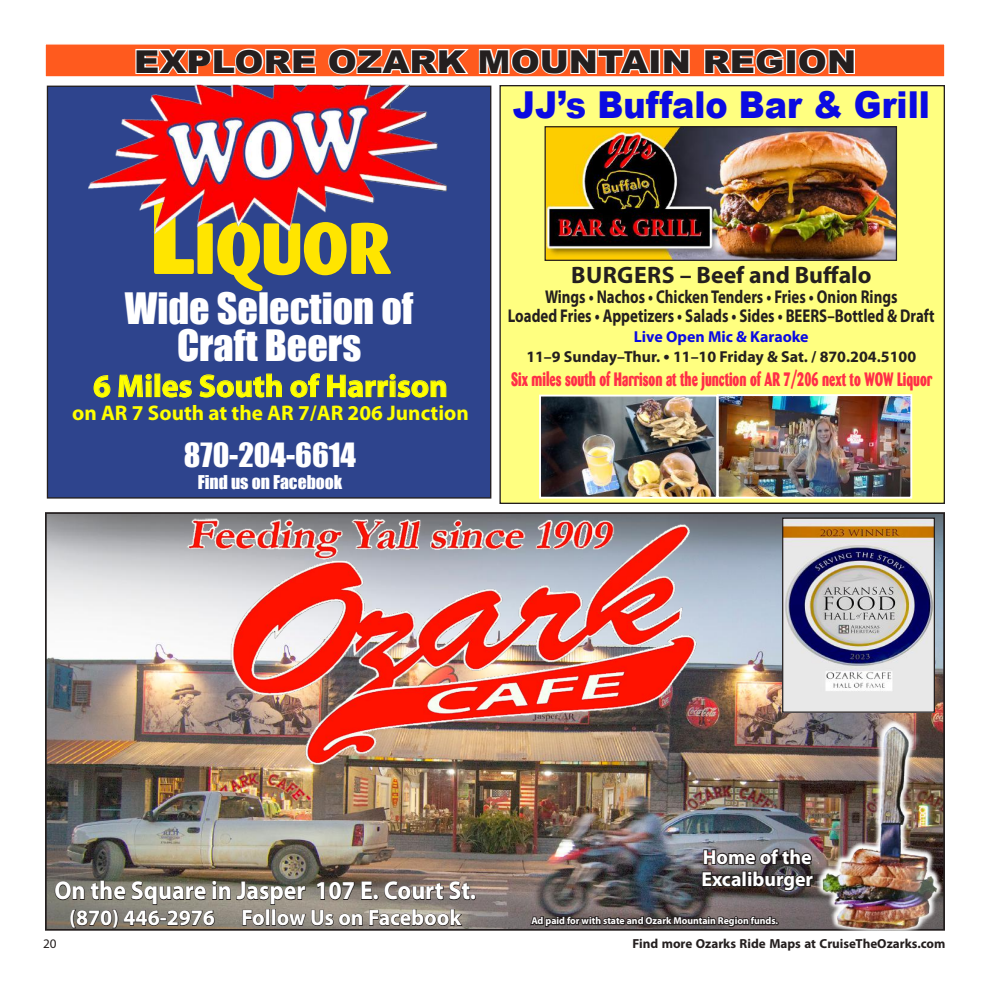
<style>
.page{position:relative;width:990px;height:990px;background:#fff}
.page>*{position:absolute;margin:0;border:0;box-sizing:border-box;transform-origin:0 0}
.t1{font:800 71.62px "Barmeno";color:#ffe500}
.t2{font:39.75px/37.1px "Impact";color:#fff;text-align:center}
.t3{font:900 37.12px "Arial";color:#0b0be1;scale:.9 1}
.t4{font:700 31.75px "Myriad Pro";color:#ff0}
.t5{font:900 31.5px "Arial";color:#241f1f;scale:1.11 1}
.t6{font:30.75px "Impact";color:#fff}
.t7{font:700 25.88px "Myriad Pro";color:#fff;scale:.93 1}
.t8{font:700 23.88px "Myriad Pro";color:#241f1f}
.t9{font:700 22.12px "Myriad Pro";color:#fff}
.t10{font:700 21.25px "Myriad Pro";color:#ff0}
.t11{font:700 20.38px/22.1px "Myriad Pro";color:#fff}
.t12{font:800 19.25px "Barmeno";color:#ff2f47;scale:.68 1}
.t13{font:700 18.5px/19.9px "Myriad Pro";color:#241f1f;text-align:center;scale:.8 1}
.t14{font:17.5px "Impact";color:#fff}
.t15{font:700 15.88px/19.9px "Myriad Pro";color:#241f1f;text-align:center}
.t16{font:700 13.12px "Myriad Pro";color:#241f1f}
.t17{font:13.12px "Myriad Pro";color:#241f1f}
.t18{font:700 10px "Myriad Pro";color:#fff}
.s1{font-size:102.38px}
.s2{color:#0b0be1}
.s3{font-size:18.5px}
</style>
<div class="page">
<div style="left:45px;top:43px;width:900px;height:35px;background:#ff5a1e;border:1px solid #fff"></div>
<svg style="left:135px;top:48px;width:181px;height:27px"></svg>
<svg style="left:328px;top:48px;width:141px;height:27px"></svg>
<svg style="left:478px;top:43px;width:174px;height:32px"></svg>
<div style="left:650px;top:49px;width:10px;height:25px;border:2px solid #fff"></div>
<svg style="left:663px;top:49px;width:27px;height:25px"></svg>
<svg style="left:704px;top:48px;width:80px;height:27px"></svg>
<div style="left:786px;top:49px;width:10px;height:25px;border:2px solid #fff"></div>
<svg style="left:798px;top:48px;width:57px;height:27px"></svg>
<img style="left:48px;top:515px;width:894px;height:413px">
<img style="left:818px;top:719px;width:124px;height:212px">
<img style="left:177px;top:512px;width:639px;height:261px">
<svg style="left:54px;top:880px;width:422px;height:51px;background:#767067"></svg>
<img style="left:784px;top:520px;width:149px;height:191px">
<div style="left:782px;top:518px;width:153px;height:195px;border:1px solid #241f1f"></div>
<div style="left:500px;top:86px;width:444px;height:417px;background:#ffff80"></div>
<div style="left:47px;top:86px;width:444px;height:412px;background:#2e448d"></div>
<img style="left:89px;top:85px;width:357px;height:148px">
<svg style="left:93px;top:375px;width:18px;height:23px"></svg>
<svg style="left:118px;top:374px;width:34px;height:23px"></svg>
<svg style="left:162px;top:380px;width:30px;height:18px"></svg>
<svg style="left:199px;top:373px;width:83px;height:25px"></svg>
<svg style="left:290px;top:373px;width:30px;height:25px"></svg>
<svg style="left:327px;top:374px;width:120px;height:24px"></svg>
<img style="left:547px;top:128px;width:348px;height:131px">
<div style="left:545px;top:126px;width:352px;height:135px;border:1px solid #241f1f"></div>
<img style="left:542px;top:397px;width:367px;height:99px">
<div style="left:539px;top:395px;width:179px;height:104px;border:2px solid #fff"></div>
<div style="left:717px;top:394px;width:195px;height:105px;border:2px solid #fff"></div>
<img style="left:529px;top:839px;width:286px;height:92px">
<h3 class="t5" style="left:134px;top:39px;width:652px">EXPLORE OZARK MOUNTAIN REGION</h3>
<h1 class="t1" style="left:150px;top:205px;width:242px"><span class="s1">L</span>IQUOR</h1>
<h2 class="t2" style="left:125px;top:290px;width:290px">Wide Selection of<br>Craft Beers</h2>
<h3 class="t4" style="left:93px;top:365px;width:356px">6 Miles South of Harrison</h3>
<p class="t10" style="left:72px;top:399px;width:398px">on AR 7 South at the AR 7/AR 206 Junction</p>
<h3 class="t6" style="left:184px;top:436px;width:174px">870-204-6614</h3>
<p class="t14" style="left:198px;top:471px;width:146px">Find us on Facebook</p>
<h3 class="t3" style="left:513px;top:78px;width:465px">JJ’s Buffalo Bar &amp; Grill</h3>
<p class="t8" style="left:571px;top:259px;width:302px">BURGERS – Beef and Buffalo</p>
<p class="t13" style="left:508px;top:286px;width:535px">Wings • Nachos • Chicken Tenders • Fries • Onion Rings<br>Loaded Fries • Appetizers • Salads • Sides • BEERS–Bottled &amp; Draft</p>
<p class="t15" style="left:526px;top:326px;width:391px"><span class="s2">Live Open Mic &amp; Karaoke<br></span>11–9 Sunday–Thur. <span class="s3">•</span> 11–10 Friday &amp; Sat. / 870.204.5100</p>
<p class="t12" style="left:511px;top:368px;width:621px">Six miles south of Harrison at the junction of AR 7/206 next to WOW Liquor</p>
<h3 class="t7" style="left:54px;top:874px;width:455px">On the Square in Jasper 107 E. Court St.</h3>
<p class="t9" style="left:69px;top:903px;width:394px">(870) 446-2976 Follow Us on Facebook</p>
<p class="t11" style="left:701px;top:845px;width:113px">Home of the<br>Excaliburger</p>
<p class="t18" style="left:531px;top:914px;width:248px">Ad paid for with state and Ozark Mountain Region funds.</p>
<p class="t17" style="left:43px;top:935px;width:15px">20</p>
<p class="t16" style="left:632px;top:935px;width:314px">Find more Ozarks Ride Maps at CruiseTheOzarks.com</p>
</div>
